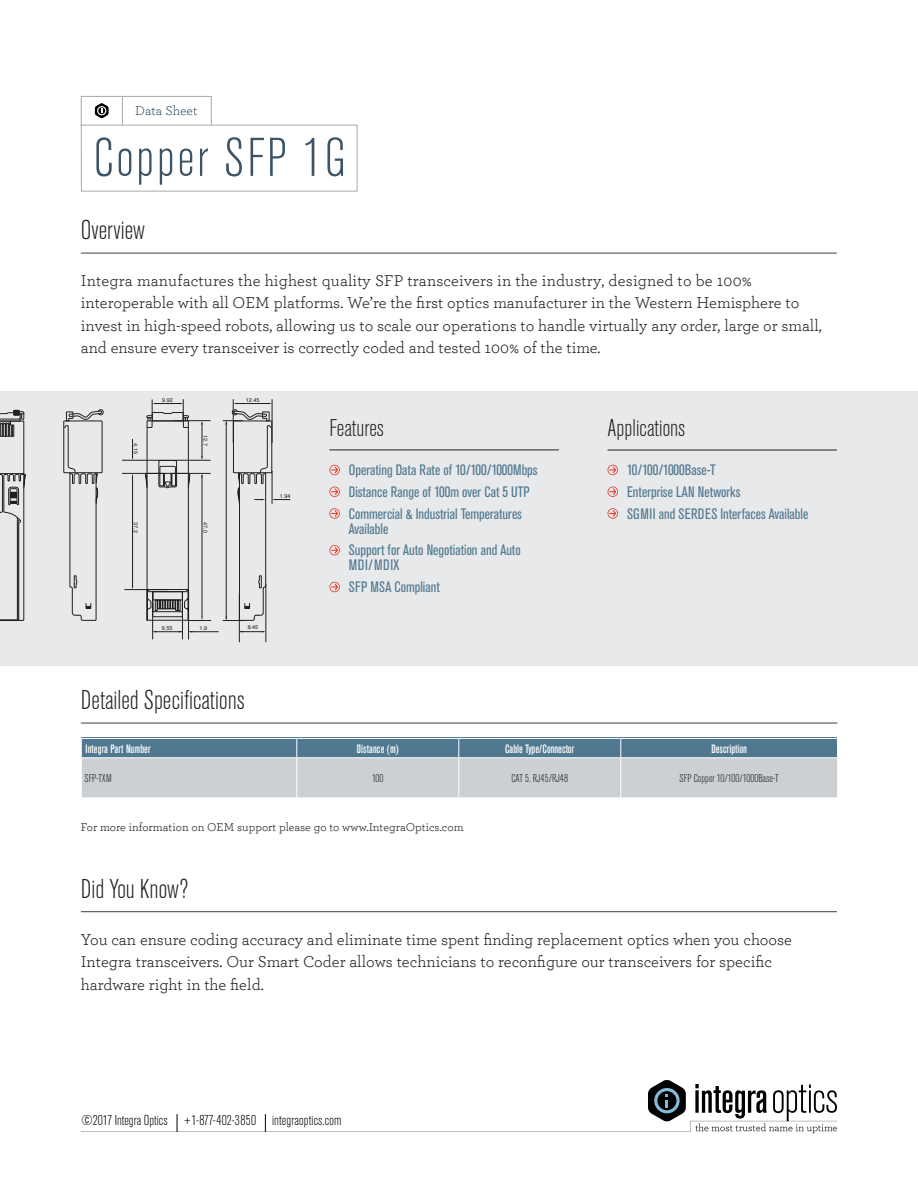
<style>
.page{position:relative;width:918px;height:1188px;background:#fff}
.page>*{position:absolute;margin:0;border:0;box-sizing:border-box;transform-origin:0 0}
.t1{font:300 condensed 54px "Akzidenz Grotesk Pro";letter-spacing:.05em;color:#3c5466}
.t2{font:300 condensed 27px "Akzidenz Grotesk Pro";color:#221f1f}
.t3{font:300 condensed 24px "Akzidenz Grotesk Pro";color:#221f1f}
.t4{font:16.5px/22.5px "Archer";color:#221f1f}
.t5{font:condensed 15px/21.8px "Akzidenz Grotesk Pro";color:#507991}
.t6{font:condensed 15px/21.8px "Akzidenz Grotesk Pro";letter-spacing:.02em;color:#507991}
.t7{font:300 condensed 14.25px "Akzidenz Grotesk Pro";letter-spacing:.01em;color:#010102}
.t8{font:13.5px "Archer";color:#3c5466}
.t9{font:12px "Archer";color:#221f1f}
.t10{font:500 condensed 12px "Akzidenz Grotesk Pro";color:#fff}
.t11{font:300 condensed 11.25px "Akzidenz Grotesk Pro";color:#221f1f}
.t12{font:5.55px "Helvetica";color:#221f1f}
</style>
<div class="page">
<svg style="left:81px;top:1080px;width:756px;height:53px"></svg>
<div style="left:0;top:391px;width:918px;height:275px;background:#e8e9ea"></div>
<div style="left:63px;top:421px;width:39px;height:52px;border:1px solid #221f1f"></div>
<svg style="left:64px;top:409px;width:40px;height:212px"></svg>
<svg style="left:0;top:409px;width:26px;height:212px"></svg>
<hr style="left:272px;top:399px;width:1px;height:44px;background:#221f1f">
<svg style="left:223px;top:403px;width:67px;height:218px"></svg>
<hr style="left:239px;top:595px;width:1px;height:47px;background:#221f1f">
<hr style="left:266px;top:584px;width:1px;height:58px;background:#221f1f">
<svg style="left:239px;top:631px;width:27px;height:1px"></svg>
<hr style="left:122px;top:460px;width:89px;height:1px;background:#221f1f">
<hr style="left:122px;top:473px;width:44px;height:1px;background:#221f1f">
<hr style="left:124px;top:589px;width:44px;height:1px;background:#221f1f">
<svg style="left:153px;top:631px;width:29px;height:1px"></svg>
<svg style="left:189px;top:631px;width:30px;height:1px"></svg>
<svg style="left:145px;top:399px;width:66px;height:222px"></svg>
<hr style="left:132px;top:477px;width:1px;height:110px;background:#221f1f">
<svg style="left:132px;top:439px;width:1px;height:21px"></svg>
<hr style="left:152px;top:592px;width:1px;height:47px;background:#221f1f">
<hr style="left:188px;top:592px;width:1px;height:47px;background:#221f1f">
<hr style="left:182px;top:592px;width:1px;height:47px;background:#221f1f">
<hr style="left:233px;top:399px;width:1px;height:44px;background:#221f1f">
<hr style="left:329px;top:450px;width:230px;height:1px;background:#221f1f">
<svg style="left:329px;top:465px;width:11px;height:10px"></svg>
<svg style="left:329px;top:487px;width:11px;height:10px"></svg>
<svg style="left:329px;top:508px;width:11px;height:11px"></svg>
<svg style="left:329px;top:545px;width:11px;height:10px"></svg>
<svg style="left:329px;top:582px;width:11px;height:10px"></svg>
<div style="left:81px;top:125px;width:276px;height:67px;border:1px solid #a2abb2"></div>
<div style="left:81px;top:96px;width:131px;height:30px;border:1px solid #a2abb2"></div>
<svg style="left:95px;top:103px;width:14px;height:15px"></svg>
<svg style="left:122px;top:96px;width:1px;height:29px"></svg>
<hr style="left:81px;top:911px;width:756px;height:1px;background:#404041">
<div style="left:82px;top:737px;width:755px;height:21px;background:#5b8198"></div>
<hr style="left:81px;top:723px;width:756px;height:1px;background:#404041">
<hr style="left:81px;top:738px;width:216px;height:1px;background:#fff">
<hr style="left:297px;top:738px;width:162px;height:1px;background:#fff">
<hr style="left:459px;top:738px;width:162px;height:1px;background:#fff">
<hr style="left:621px;top:738px;width:217px;height:1px;background:#fff">
<svg style="left:81px;top:739px;width:756px;height:58px"></svg>
<hr style="left:81px;top:757px;width:216px;height:1px;background:#fff">
<hr style="left:81px;top:758px;width:1px;height:39px;background:#fff">
<hr style="left:297px;top:757px;width:162px;height:1px;background:#fff">
<hr style="left:296px;top:758px;width:1px;height:39px;background:#fff">
<hr style="left:459px;top:757px;width:162px;height:1px;background:#fff">
<hr style="left:458px;top:758px;width:1px;height:39px;background:#fff">
<hr style="left:621px;top:757px;width:217px;height:1px;background:#fff">
<hr style="left:620px;top:758px;width:1px;height:39px;background:#fff">
<hr style="left:608px;top:450px;width:229px;height:1px;background:#221f1f">
<svg style="left:608px;top:465px;width:10px;height:10px"></svg>
<svg style="left:608px;top:486px;width:10px;height:11px"></svg>
<svg style="left:608px;top:508px;width:10px;height:11px"></svg>
<hr style="left:81px;top:253px;width:756px;height:1px;background:#404041">
<p class="t8" style="left:135px;top:105px;width:64px">Data Sheet</p>
<h1 class="t1" style="left:94px;top:137px;width:254px">Copper SFP 1G</h1>
<h2 class="t2" style="left:81px;top:220px;width:66px">Overview</h2>
<p class="t4" style="left:81px;top:268px;width:743px">Integra manufactures the highest quality SFP transceivers in the industry, designed to be 100% interoperable with all OEM platforms. We’re the 昀椀rst optics manufacturer in the Western Hemisphere to invest in high-speed robots, allowing us to scale our operations to handle virtually any order, large or small, and ensure every transceiver is correctly coded and tested 100% of the time.</p>
<p class="t12" style="left:139px;top:443px;width:12px;rotate:90deg">4.15</p>
<p class="t12" style="left:162px;top:397px;width:12px">9.92</p>
<p class="t12" style="left:209px;top:435px;width:12px;rotate:90deg">12.7</p>
<p class="t12" style="left:139px;top:522px;width:12px;rotate:90deg">37.2</p>
<p class="t12" style="left:209px;top:522px;width:12px;rotate:90deg">47.0</p>
<p class="t12" style="left:246px;top:397px;width:15px">12.45</p>
<p class="t12" style="left:280px;top:493px;width:12px">1.94</p>
<p class="t12" style="left:162px;top:625px;width:12px">9.55</p>
<p class="t12" style="left:199px;top:625px;width:9px">1.9</p>
<p class="t12" style="left:248px;top:624px;width:12px">8.45</p>
<h3 class="t3" style="left:329px;top:419px;width:56px">Features</h3>
<p class="t5" style="left:349px;top:460px;width:190px">Operating Data Rate of 10/100/1000Mbps<br>Distance Range of 100m over Cat 5 UTP<br>Commercial &amp; Industrial Temperatures</p>
<p class="t5" style="left:349px;top:519px;width:173px">Available<br>Support for Auto Negotiation and Auto</p>
<p class="t6" style="left:349px;top:555px;width:92px">MDI/MDIX<br>SFP MSA Compliant</p>
<h3 class="t3" style="left:608px;top:419px;width:79px">Applications</h3>
<p class="t5" style="left:627px;top:460px;width:183px">10/100/1000Base-T<br>Enterprise LAN Networks<br>SGMII and SERDES Interfaces Available</p>
<h2 class="t2" style="left:81px;top:690px;width:165px">Detailed Specifications</h2>
<p class="t10" style="left:86px;top:744px;width:67px">Integra Part Number</p>
<p class="t10" style="left:357px;top:744px;width:44px">Distance (m)</p>
<p class="t10" style="left:505px;top:744px;width:71px">Cable Type/Connector</p>
<p class="t10" style="left:712px;top:744px;width:37px">Description</p>
<p class="t11" style="left:84px;top:774px;width:29px">SFP-TXM</p>
<p class="t11" style="left:372px;top:774px;width:13px">100</p>
<p class="t11" style="left:511px;top:774px;width:58px">CAT 5. RJ45/RJ48</p>
<p class="t11" style="left:680px;top:774px;width:101px">SFP Copper 10/100/1000Base-T</p>
<p class="t9" style="left:81px;top:819px;width:384px">For more information on OEM support please go to www.IntegraOptics.com</p>
<h2 class="t2" style="left:81px;top:879px;width:109px">Did You Know?</h2>
<p class="t4" style="left:81px;top:927px;width:713px">You can ensure coding accuracy and eliminate time spent 昀椀nding replacement optics when you choose<br>Integra transceivers. Our Smart Coder allows technicians to recon昀椀gure our transceivers for speci昀椀c hardware right in the 昀椀eld.</p>
<p class="t7" style="left:81px;top:1115px;width:262px">©2017 Integra Optics +1-877-402-3850 integraoptics.com</p>
</div>
